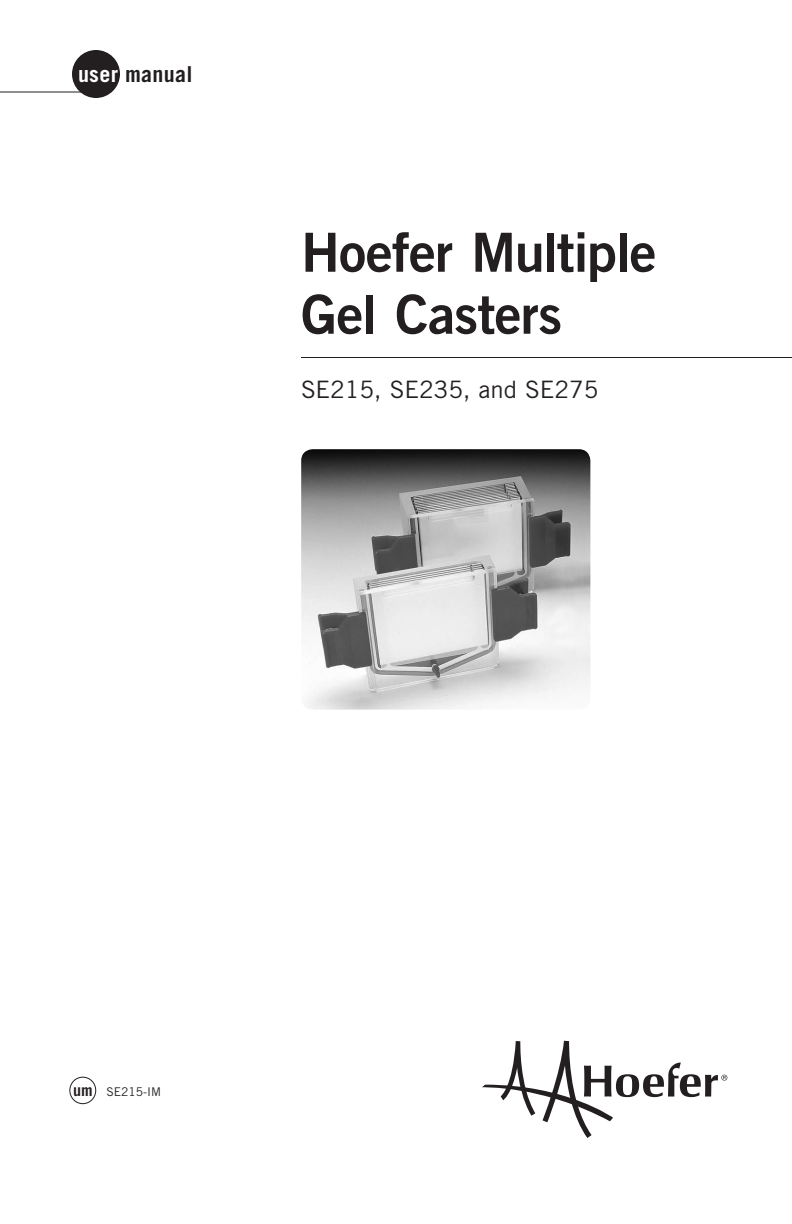
<style>
.page{position:relative;width:792px;height:1224px;background:#fff}
.page>*{position:absolute;margin:0;border:0;box-sizing:border-box;transform-origin:0 0}
.Main_head{font:54px/62px "Trade Gothic Bold Two";letter-spacing:-.02em;color:#231f20}
.t1{font:24px "Trade Gothic";color:#231f20}
.Main_head-2{font:700 22px "Trade Gothic";letter-spacing:.015em;color:#231f20}
.t2{font:12px "Trade Gothic";color:#231f20}
.s1{color:#fff}
.s2{font-weight:700;font-size:16px}
</style>
<div class="page">
<hr style="left:301px;top:357px;width:491px;height:1px;background:#231f20">
<div style="left:72px;top:50px;width:48px;height:48px;background:#231f20;border-radius:50%"></div>
<hr style="left:0;top:92px;width:96px;height:1px;background:#231f20">
<div style="left:70px;top:1077px;width:26px;height:27px;border:1px solid #231f20;border-radius:50%"></div>
<img style="left:301px;top:449px;width:289px;height:261px">
<svg style="left:482px;top:1041px;width:245px;height:97px"></svg>
<p class="Main_head-2" style="left:78px;top:61px;width:116px"><span class="s1">user</span> manual</p>
<p class="Main_head" style="left:301px;top:221px;width:357px">Hoefer Multiple<br>Gel Casters</p>
<p class="t1" style="left:301px;top:375px;width:299px">SE215, SE235, and SE275</p>
<p class="t2" style="left:73px;top:1084px;width:90px"><span class="s2">um</span> SE215-IM</p>
</div>
